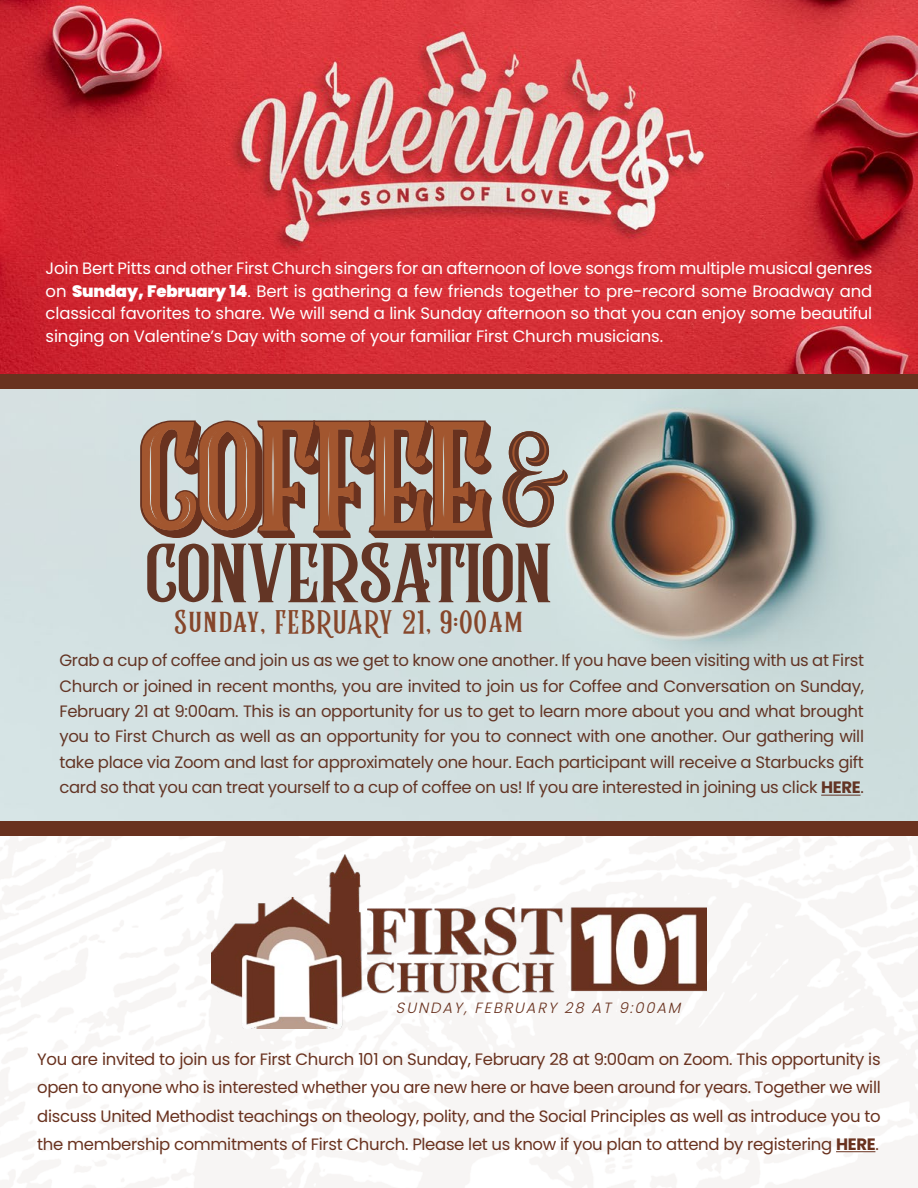
<style>
.page{position:relative;width:918px;height:1188px;background:#fff}
.page>*{position:absolute;margin:0;border:0;box-sizing:border-box;transform-origin:0 0}
.t1{font:166.95px "Rumble Braveshadow 3 D";letter-spacing:-.02em;color:#69321f}
.t2{font:91.35px "Rumble Brave";letter-spacing:-.02em;color:#633525}
.t3{font:31.5px "Rumble Brave";letter-spacing:.05em;color:#86462a}
.t4{font:16.5px/25.5px "Poppins";letter-spacing:-.02em;color:#633525;text-align:justify}
.t5{font:16.5px/28.5px "Poppins";letter-spacing:-.02em;color:#69321f;text-align:justify}
.t6{font:16.5px/22.5px "Poppins";letter-spacing:-.01em;color:#fff;text-align:justify}
.t7{font:italic 300 14.85px "Poppins";color:#69321f}
.s1{font-weight:900}
.s2{font-family:"Rumble Brave";font-size:149.25px;color:#a2562f}
.s3{font-weight:700}
</style>
<div class="page">
<img style="left:0;top:0;width:918px;height:374px">
<img style="left:0;top:388px;width:918px;height:433px">
<img style="left:0;top:835px;width:918px;height:353px">
<div style="left:0;top:821px;width:918px;height:14px;background:#69321f"></div>
<div style="left:0;top:374px;width:918px;height:14px;background:#69321f"></div>
<img style="left:212px;top:854px;width:155px;height:174px">
<img style="left:363px;top:854px;width:343px;height:140px">
<hr style="left:821px;top:795px;width:40px;height:1px;background:#633525">
<hr style="left:836px;top:1151px;width:39px;height:1px;background:#69321f">
<p class="t6" style="left:46px;top:257px;width:828px">Join Bert Pitts and other First Church singers for an afternoon of love songs from multiple musical genres on <span class="s1">Sunday, February 14</span>. Bert is gathering a few friends together to pre-record some Broadway and classical favorites to share. We will send a link Sunday afternoon so that you can enjoy some beautiful singing on Valentine’s Day with some of your familiar First Church musicians.</p>
<h1 class="t1" style="left:138px;top:375px;width:438px">COFFEE<span class="s2">&amp;</span></h1>
<h2 class="t2" style="left:145px;top:517px;width:409px">conversation</h2>
<h3 class="t3" style="left:175px;top:603px;width:350px">Sunday, FEBRUARY 21, 9:00am</h3>
<p class="t4" style="left:59px;top:648px;width:806px">Grab a cup of coffee and join us as we get to know one another. If you have been visiting with us at First Church or joined in recent months, you are invited to join us for Coffee and Conversation on Sunday, February 21 at 9:00am. This is an opportunity for us to get to learn more about you and what brought you to First Church as well as an opportunity for you to connect with one another. Our gathering will take place via Zoom and last for approximately one hour. Each participant will receive a Starbucks gift card so that you can treat yourself to a cup of coffee on us! If you are interested in joining us click <span class="s3">HERE</span>.</p>
<p class="t7" style="left:396px;top:1000px;width:291px">SUNDAY, FEBRUARY 28 AT 9:00AM</p>
<p class="t5" style="left:37px;top:1045px;width:845px">You are invited to join us for First Church 101 on Sunday, February 28 at 9:00am on Zoom. This opportunity is open to anyone who is interested whether you are new here or have been around for years. Together we will discuss United Methodist teachings on theology, polity, and the Social Principles as well as introduce you to the membership commitments of First Church. Please let us know if you plan to attend by registering <span class="s3">HERE</span>.</p>
</div>
